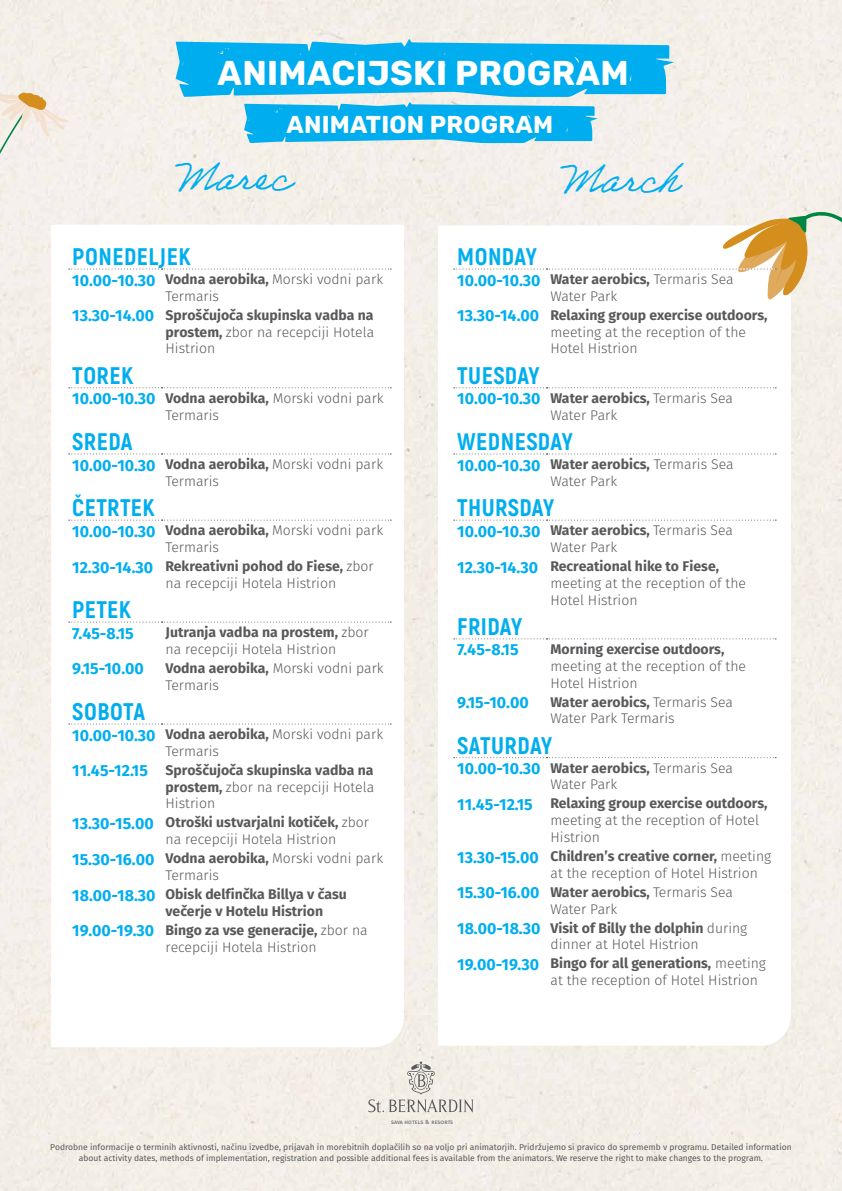
<style>
.page{position:relative;width:842px;height:1191px;background:#fff}
.page>*{position:absolute;margin:0;border:0;box-sizing:border-box;transform-origin:0 0}
.t1{font:40px "Adobe Handwriting Ernie";letter-spacing:.01em;color:#00aeef}
.t2{font:700 34.4px "Rubik";letter-spacing:.01em;color:#fff}
.t3{font:700 24.4px "Rubik";letter-spacing:.01em;color:#fff}
.t4{font:800 24px "Akrobat";letter-spacing:.02em;color:#00aeef}
.t5{font:700 16px "Fira Sans";color:#00aeef}
.t6{font:300 14px/16.8px "Fira Sans";color:#58595b}
.t7{font:700 14px/16.8px "Fira Sans";color:#58595b;text-align:justify}
.t8{font:8.5px/10.8px "Fira Sans";color:#58595b;text-align:center}
.t9{font:5.9px "Fira Sans";letter-spacing:.01em;color:#58595b}
.s1{font-weight:700;font-size:16px;color:#00aeef}
.s2{font-weight:700}
.s3{font-size:16px;color:#00aeef}
.s4{font-weight:300}
</style>
<div class="page">
<svg style="left:68px;top:268px;width:336px;height:779px"></svg>
<svg style="left:0;top:90px;width:68px;height:129px;background:#f1e9df"></svg>
<svg style="left:69px;top:268px;width:322px;height:1px"></svg>
<svg style="left:69px;top:387px;width:322px;height:1px"></svg>
<svg style="left:69px;top:519px;width:322px;height:1px"></svg>
<svg style="left:69px;top:621px;width:322px;height:1px"></svg>
<svg style="left:69px;top:723px;width:322px;height:1px"></svg>
<svg style="left:69px;top:453px;width:322px;height:1px"></svg>
<svg style="left:454px;top:211px;width:388px;height:104px"></svg>
<svg style="left:454px;top:387px;width:322px;height:1px"></svg>
<svg style="left:454px;top:519px;width:322px;height:1px"></svg>
<svg style="left:454px;top:638px;width:322px;height:1px"></svg>
<svg style="left:454px;top:757px;width:322px;height:1px"></svg>
<svg style="left:454px;top:453px;width:322px;height:1px"></svg>
<svg style="left:176px;top:39px;width:498px;height:104px;background:#44c0ed"></svg>
<svg style="left:368px;top:1061px;width:106px;height:51px;background:#e1ddd5"></svg>
<h2 class="t2" style="left:218px;top:53px;width:412px">ANIMACIJSKI PROGRAM</h2>
<h3 class="t3" style="left:286px;top:111px;width:268px">ANIMATION PROGRAM</h3>
<h1 class="t1" style="left:177px;top:153px;width:116px">Marec</h1>
<h1 class="t1" style="left:562px;top:154px;width:118px">March</h1>
<h3 class="t4" style="left:72px;top:241px;width:120px">PONEDELJEK</h3>
<p class="t6" style="left:166px;top:272px;width:219px;text-indent:-93px"><span class="s1">10.00-10.30</span> <span class="s2">Vodna aerobika,</span> Morski vodni park<br>Termaris</p>
<p class="t7" style="left:166px;top:307px;width:210px;text-indent:-93px"><span class="s3">13.30-14.00</span> Sproščujoča skupinska vadba na prostem, <span class="s4">zbor na recepciji Hotela Histrion</span></p>
<h3 class="t4" style="left:72px;top:360px;width:63px">TOREK</h3>
<p class="t6" style="left:166px;top:390px;width:220px;text-indent:-93px"><span class="s1">10.00-10.30</span> <span class="s2">Vodna aerobika,</span> Morski vodni park<br>Termaris</p>
<h3 class="t4" style="left:72px;top:426px;width:62px">SREDA</h3>
<p class="t6" style="left:166px;top:457px;width:219px;text-indent:-93px"><span class="s1">10.00-10.30</span> <span class="s2">Vodna aerobika,</span> Morski vodni park<br>Termaris</p>
<h3 class="t4" style="left:72px;top:492px;width:84px">ČETRTEK</h3>
<p class="t6" style="left:166px;top:523px;width:219px;text-indent:-93px"><span class="s1">10.00-10.30</span> <span class="s2">Vodna aerobika,</span> Morski vodni park<br>Termaris</p>
<p class="t6" style="left:166px;top:558px;width:210px;text-indent:-93px"><span class="s1">12.30-14.30</span> <span class="s2">Rekreativni pohod do Fiese,</span> zbor na recepciji Hotela Histrion</p>
<h3 class="t4" style="left:72px;top:594px;width:61px">PETEK</h3>
<p class="t5" style="left:72px;top:622px;width:63px">7.45-8.15</p>
<p class="t6" style="left:166px;top:625px;width:205px"><span class="s2">Jutranja vadba na prostem,</span> zbor na recepciji Hotela Histrion</p>
<p class="t5" style="left:72px;top:657px;width:73px">9.15-10.00</p>
<p class="t6" style="left:166px;top:660px;width:220px"><span class="s2">Vodna aerobika,</span> Morski vodni park<br>Termaris</p>
<h3 class="t4" style="left:72px;top:696px;width:74px">SOBOTA</h3>
<p class="t6" style="left:166px;top:727px;width:219px;text-indent:-93px"><span class="s1">10.00-10.30</span> <span class="s2">Vodna aerobika,</span> Morski vodni park<br>Termaris</p>
<p class="t7" style="left:166px;top:762px;width:210px;text-indent:-93px"><span class="s3">11.45-12.15</span> Sproščujoča skupinska vadba na prostem, <span class="s4">zbor na recepciji Hotela Histrion</span></p>
<p class="t6" style="left:166px;top:815px;width:205px;text-indent:-93px"><span class="s1">13.30-15.00</span> <span class="s2">Otroški ustvarjalni kotiček,</span> zbor na recepciji Hotela Histrion</p>
<p class="t6" style="left:166px;top:851px;width:219px;text-indent:-93px"><span class="s1">15.30-16.00</span> <span class="s2">Vodna aerobika,</span> Morski vodni park<br>Termaris</p>
<p class="t7" style="left:166px;top:886px;width:183px;text-indent:-93px"><span class="s3">18.00-18.30</span> Obisk delfinčka Billya v času večerje v Hotelu Histrion</p>
<p class="t6" style="left:166px;top:922px;width:204px;text-indent:-93px"><span class="s1">19.00-19.30</span> <span class="s2">Bingo za vse generacije,</span> zbor na recepciji Hotela Histrion</p>
<h3 class="t4" style="left:457px;top:241px;width:81px">MONDAY</h3>
<p class="t6" style="left:550px;top:272px;width:185px;text-indent:-93px"><span class="s1">10.00-10.30</span> <span class="s2">Water aerobics,</span> Termaris Sea<br>Water Park</p>
<p class="t6" style="left:550px;top:307px;width:218px;text-indent:-93px"><span class="s1">13.30-14.00</span> <span class="s2">Relaxing group exercise outdoors, </span>meeting at the reception of the<br>Hotel Histrion</p>
<h3 class="t4" style="left:457px;top:360px;width:84px">TUESDAY</h3>
<p class="t6" style="left:550px;top:390px;width:184px;text-indent:-93px"><span class="s1">10.00-10.30</span> <span class="s2">Water aerobics,</span> Termaris Sea<br>Water Park</p>
<h3 class="t4" style="left:457px;top:426px;width:117px">WEDNESDAY</h3>
<p class="t6" style="left:550px;top:457px;width:185px;text-indent:-93px"><span class="s1">10.00-10.30</span> <span class="s2">Water aerobics,</span> Termaris Sea<br>Water Park</p>
<h3 class="t4" style="left:457px;top:492px;width:98px">THURSDAY</h3>
<p class="t6" style="left:550px;top:523px;width:184px;text-indent:-93px"><span class="s1">10.00-10.30</span> <span class="s2">Water aerobics,</span> Termaris Sea<br>Water Park</p>
<p class="t6" style="left:550px;top:558px;width:197px;text-indent:-93px"><span class="s1">12.30-14.30</span> <span class="s2">Recreational hike to Fiese, </span>meeting at the reception of the<br>Hotel Histrion</p>
<h3 class="t4" style="left:457px;top:611px;width:66px">FRIDAY</h3>
<p class="t5" style="left:457px;top:638px;width:63px">7.45-8.15</p>
<p class="t7" style="left:550px;top:641px;width:175px">Morning exercise outdoors,</p>
<p class="t6" style="left:550px;top:658px;width:197px">meeting at the reception of the<br>Hotel Histrion</p>
<p class="t5" style="left:457px;top:691px;width:73px">9.15-10.00</p>
<p class="t6" style="left:550px;top:694px;width:184px"><span class="s2">Water aerobics,</span> Termaris Sea<br>Water Park Termaris</p>
<h3 class="t4" style="left:457px;top:730px;width:97px">SATURDAY</h3>
<p class="t6" style="left:550px;top:760px;width:184px;text-indent:-93px"><span class="s1">10.00-10.30</span> <span class="s2">Water aerobics,</span> Termaris Sea<br>Water Park</p>
<p class="t6" style="left:550px;top:796px;width:218px;text-indent:-93px"><span class="s1">11.45-12.15</span> <span class="s2">Relaxing group exercise outdoors, </span>meeting at the reception of Hotel<br>Histrion</p>
<p class="t6" style="left:550px;top:849px;width:222px;text-indent:-93px"><span class="s1">13.30-15.00</span> <span class="s2">Children’s creative corner,</span> meeting at the reception of Hotel Histrion</p>
<p class="t6" style="left:550px;top:884px;width:184px;text-indent:-93px"><span class="s1">15.30-16.00</span> <span class="s2">Water aerobics,</span> Termaris Sea<br>Water Park</p>
<p class="t6" style="left:550px;top:920px;width:198px;text-indent:-93px"><span class="s1">18.00-18.30</span> <span class="s2">Visit of Billy the dolphin</span> during dinner at Hotel Histrion</p>
<p class="t6" style="left:550px;top:956px;width:217px;text-indent:-93px"><span class="s1">19.00-19.30</span> <span class="s2">Bingo for all generations,</span> meeting at the reception of Hotel Histrion</p>
<p class="t9" style="left:391px;top:1118px;width:64px">sava hotels &amp; resorts</p>
<p class="t8" style="left:50px;top:1142px;width:743px">Podrobne informacije o terminih aktivnosti, načinu izvedbe, prijavah in morebitnih doplačilih so na voljo pri animatorjih. Pridržujemo si pravico do sprememb v programu. Detailed information about activity dates, methods of implementation, registration and possible additional fees is available from the animators. We reserve the right to make changes to the program.</p>
</div>
